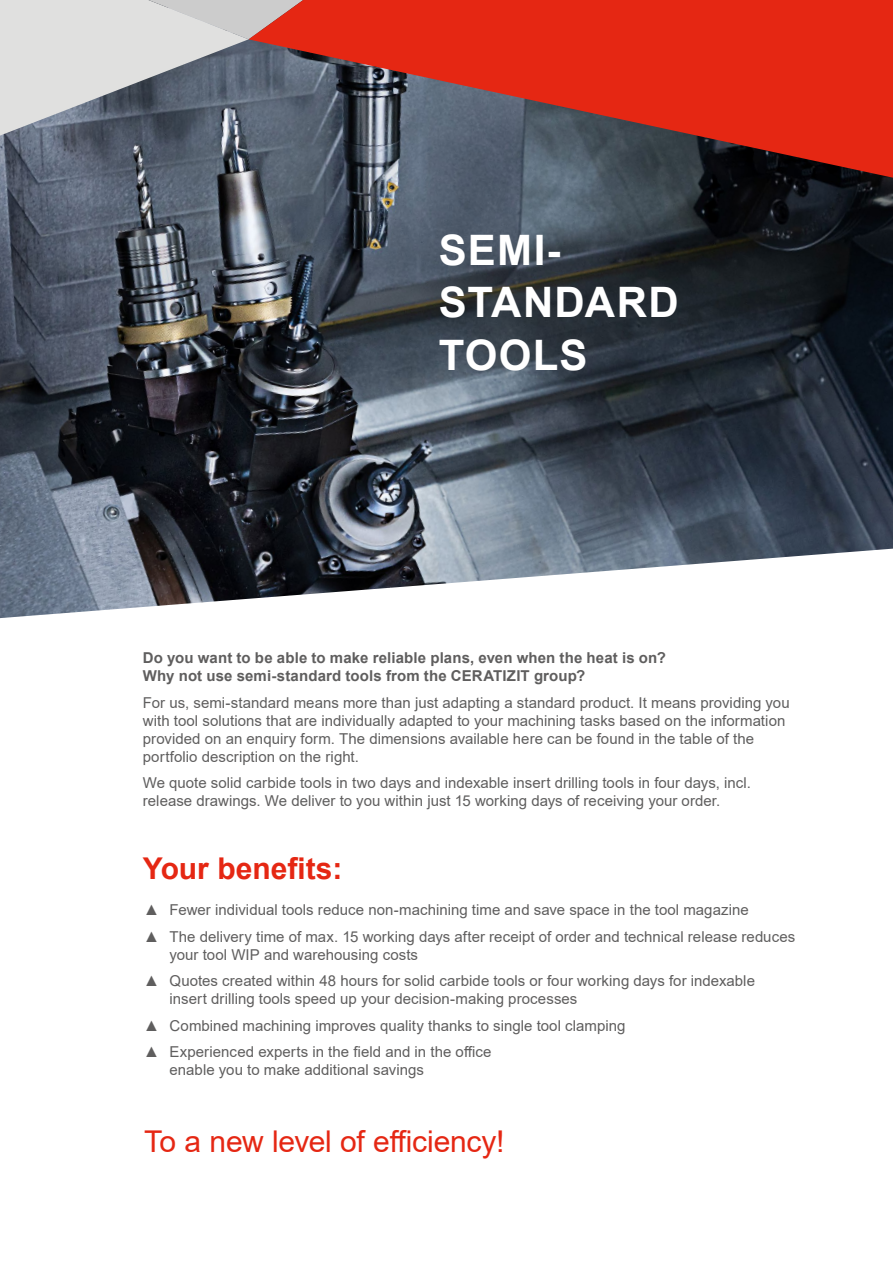
<style>
.page{position:relative;width:893px;height:1263px;background:#fff}
.page>*{position:absolute;margin:0;border:0;box-sizing:border-box;transform-origin:0 0}
.t1{font:700 42px/52.5px "Arial";letter-spacing:.03em;color:#fff}
.t2{font:30px "Arial";letter-spacing:-.01em;color:#e52713}
.t3{font:700 30px "Arial";color:#e52713}
.t4{font:15px/18px "Arial";color:#5f5e5e}
.t5{font:700 15px/18px "Arial";letter-spacing:.01em;color:#5f5e5e}
</style>
<div class="page">
<img style="left:0;top:136px;width:893px;height:482px">
<svg style="left:0;top:0;width:249px;height:136px;background:#adb1b6"></svg>
<svg style="left:249px;top:0;width:644px;height:178px;background:#a73d37"></svg>
<h1 class="t1" style="left:439px;top:224px;width:241px">SEMI-<br>STANDARD<br>TOOLS</h1>
<p class="t5" style="left:143px;top:649px;width:525px">Do you want to be able to make reliable plans, even when the heat is on?<br>Why not use semi-standard tools from the CERATIZIT group?</p>
<p class="t4" style="left:143px;top:693px;width:648px">For us, semi-standard means more than just adapting a standard product. It means providing you with tool solutions that are individually adapted to your machining tasks based on the information provided on an enquiry form. The dimensions available here can be found in the table of the portfolio description on the right.</p>
<p class="t4" style="left:143px;top:774px;width:610px">We quote solid carbide tools in two days and indexable insert drilling tools in four days, incl. release drawings. We deliver to you within just 15 working days of receiving your order.</p>
<h2 class="t3" style="left:143px;top:847px;width:201px">Your benefits:</h2>
<p class="t4" style="left:144px;top:901px;width:606px">▲ Fewer individual tools reduce non-machining time and save space in the tool magazine</p>
<p class="t4" style="left:170px;top:927px;width:627px;text-indent:-26px">▲ The delivery time of max. 15 working days after receipt of order and technical release reduces your tool WIP and warehousing costs</p>
<p class="t4" style="left:170px;top:972px;width:587px;text-indent:-26px">▲ Quotes created within 48 hours for solid carbide tools or four working days for indexable insert drilling tools speed up your decision-making processes</p>
<p class="t4" style="left:144px;top:1016px;width:483px">▲ Combined machining improves quality thanks to single tool clamping</p>
<p class="t4" style="left:170px;top:1043px;width:324px;text-indent:-26px">▲ Experienced experts in the field and in the office enable you to make additional savings</p>
<h2 class="t2" style="left:144px;top:1120px;width:362px">To a new level of efficiency!</h2>
</div>
